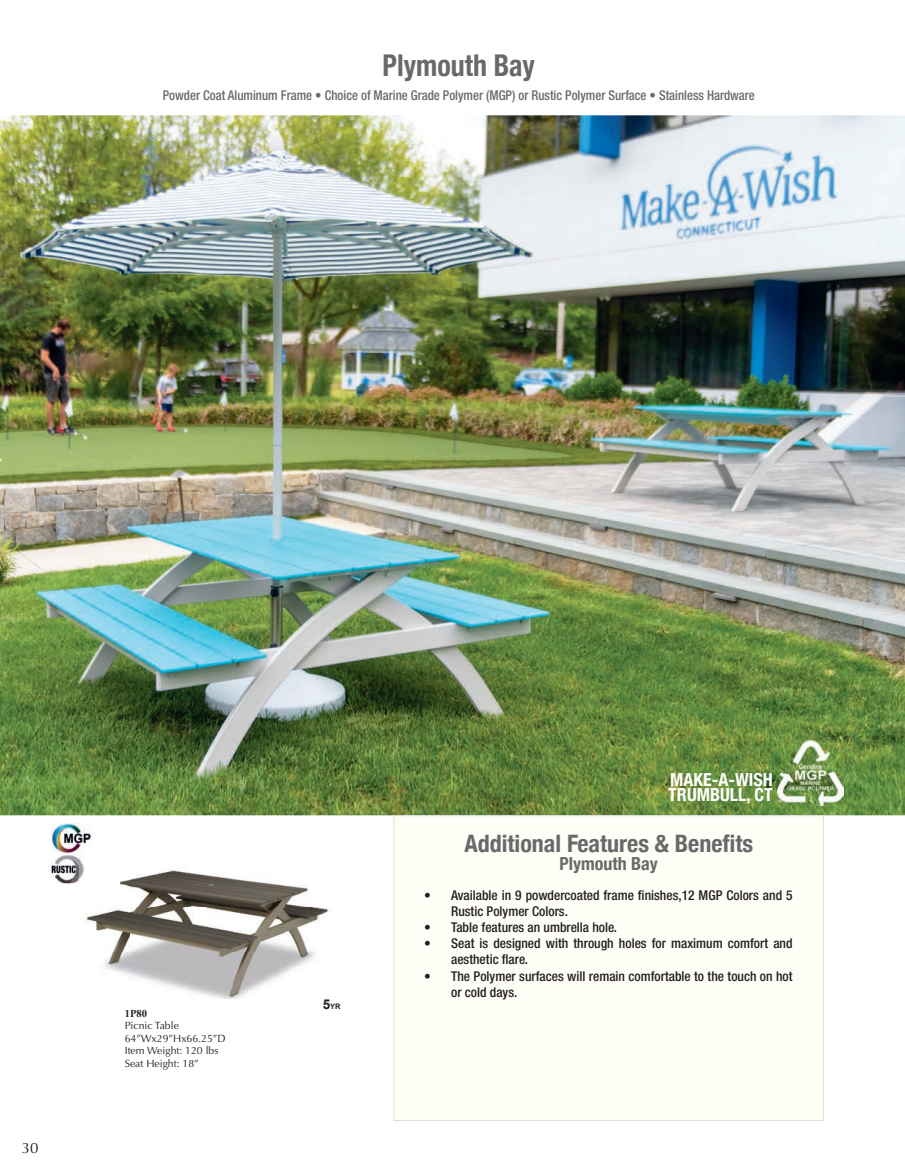
<style>
.page{position:relative;width:905px;height:1175px;background:#fff}
.page>*{position:absolute;margin:0;border:0;box-sizing:border-box;transform-origin:0 0}
.t1{font:700 condensed 30px "Helvetica Neue";color:#69696c;scale:.93 1}
.t2{font:700 condensed 24px "Helvetica Neue";color:#69696c}
.t3{font:700 condensed 18px/15.6px "Helvetica Neue";color:#fff}
.t4{font:700 condensed 18px "Helvetica Neue";color:#69696c}
.t5{font:15px "Optima";color:#231f20}
.t6{font:500 condensed 13.5px/16.2px "Helvetica Neue LT Std";color:#231f20}
.t7{font:500 condensed 13.5px "Helvetica Neue LT Std";color:#69696c;scale:.95 1}
.t8{font:10.5px/12.6px "Optima";color:#231f20}
.t9{font:700 10.5px "Times New Roman";color:#231f20}
.t10{font:700 7.5px "Arial";color:#231f20}
.s1{font-size:13.5px}
</style>
<div class="page">
<img style="left:52px;top:823px;width:40px;height:30px">
<img style="left:0;top:115px;width:904px;height:700px">
<div style="left:394px;top:815px;width:429px;height:305px;background:#fffef6"></div>
<div style="left:393px;top:815px;width:431px;height:305px;border:1px solid #dddee0"></div>
<img style="left:778px;top:740px;width:65px;height:66px">
<img style="left:84px;top:868px;width:247px;height:130px">
<img style="left:50px;top:855px;width:32px;height:28px">
<img style="left:80px;top:861px;width:4px;height:22px">
<h1 class="t1" style="left:382px;top:40px;width:165px">Plymouth Bay</h1>
<p class="t7" style="left:163px;top:87px;width:624px">Powder Coat Aluminum Frame • Choice of Marine Grade Polymer (MGP) or Rustic Polymer Surface • Stainless Hardware</p>
<p class="t5" style="left:22px;top:1138px;width:18px">30</p>
<p class="t9" style="left:125px;top:1005px;width:24px">1P80</p>
<p class="t8" style="left:125px;top:1019px;width:102px">Picnic Table<br>64”Wx29”Hx66.25”D<br>Item Weight: 120 lbs<br>Seat Height: 18”</p>
<p class="t10" style="left:322px;top:1001px;width:19px"><span class="s1">5</span>YR</p>
<h3 class="t3" style="left:668px;top:770px;width:106px">MAKE-A-WISH<br>TRUMBULL, CT</h3>
<h2 class="t2" style="left:464px;top:824px;width:290px">Additional Features &amp; Benefits</h2>
<h3 class="t4" style="left:559px;top:848px;width:100px">Plymouth Bay</h3>
<p class="t6" style="left:451px;top:886px;width:343px;text-indent:-27px">• Available in 9 powdercoated frame finishes,12 MGP Colors and 5<br>Rustic Polymer Colors.</p>
<p class="t6" style="left:424px;top:919px;width:194px">• Table features an umbrella hole.</p>
<p class="t6" style="left:451px;top:935px;width:343px;text-indent:-27px">• Seat is designed with through holes for maximum comfort and aesthetic flare.</p>
<p class="t6" style="left:451px;top:967px;width:343px;text-indent:-27px">• The Polymer surfaces will remain comfortable to the touch on hot or cold days.</p>
</div>
